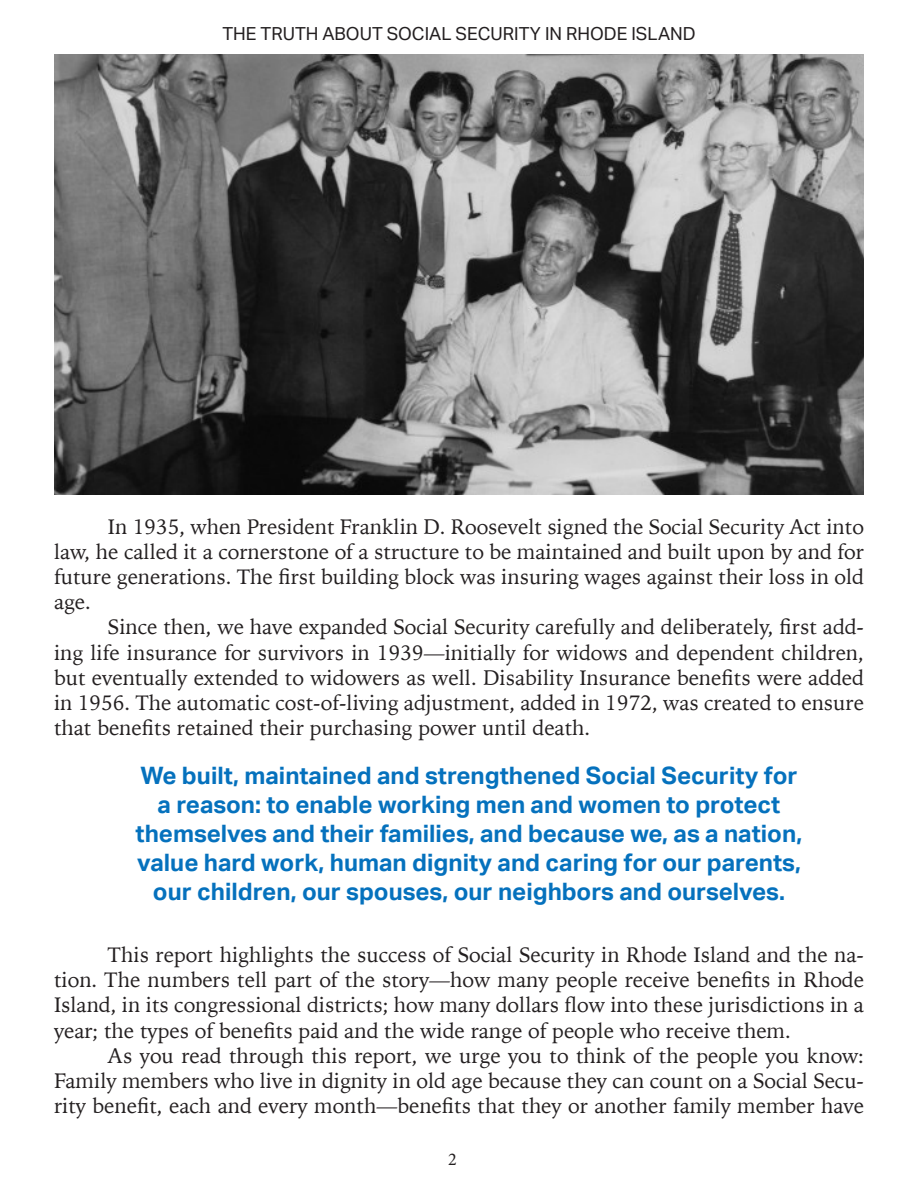
<style>
.page{position:relative;width:918px;height:1188px;background:#fff}
.page>*{position:absolute;margin:0;border:0;box-sizing:border-box;transform-origin:0 0}
.t1{font:700 24px/28.8px "Aktiv Grotesk";color:#0571bd;text-align:center}
.t2{font:21px/25.2px "Iowan Old Style";color:#231f20;text-align:justify}
.t3{font:18px "Aktiv Grotesk";color:#231f20}
.t4{font:18px "Minion Pro";color:#231f20}
</style>
<div class="page">
<img style="left:54px;top:54px;width:810px;height:441px">
<p class="t3" style="left:222px;top:23px;width:475px">THE TRUTH ABOUT SOCIAL SECURITY IN RHODE ISLAND</p>
<p class="t2" style="left:54px;top:513px;width:812px;text-indent:54px">In 1935, when President Franklin D. Roosevelt signed the Social Security Act into law, he called it a cornerstone of a structure to be maintained and built upon by and for future generations. The first building block was insuring wages against their loss in old age.</p>
<p class="t2" style="left:54px;top:614px;width:812px;text-indent:54px">Since then, we have expanded Social Security carefully and deliberately, first add&shy;ing life insurance for survivors in 1939—initially for widows and dependent children, but eventually extended to widowers as well. Disability Insurance benefits were added in 1956. The automatic cost-of-living adjustment, added in 1972, was created to ensure that benefits retained their purchasing power until death.</p>
<p class="t1" style="left:136px;top:762px;width:668px">We built, maintained and strengthened Social Security for a reason: to enable working men and women to protect themselves and their families, and because we, as a nation, value hard work, human dignity and caring for our parents, our children, our spouses, our neighbors and ourselves.</p>
<p class="t2" style="left:54px;top:941px;width:812px;text-indent:54px">This report highlights the success of Social Security in Rhode Island and the na&shy;tion. The numbers tell part of the story—how many people receive benefits in Rhode Island, in its congressional districts; how many dollars flow into these jurisdictions in a year; the types of benefits paid and the wide range of people who receive them.</p>
<p class="t2" style="left:54px;top:1042px;width:812px;text-indent:54px">As you read through this report, we urge you to think of the people you know:<br>Family members who live in dignity in old age because they can count on a Social Secu&shy;rity benefit, each and every month—benefits that they or another family member have</p>
<p class="t4" style="left:448px;top:1147px;width:10px">2</p>
</div>
